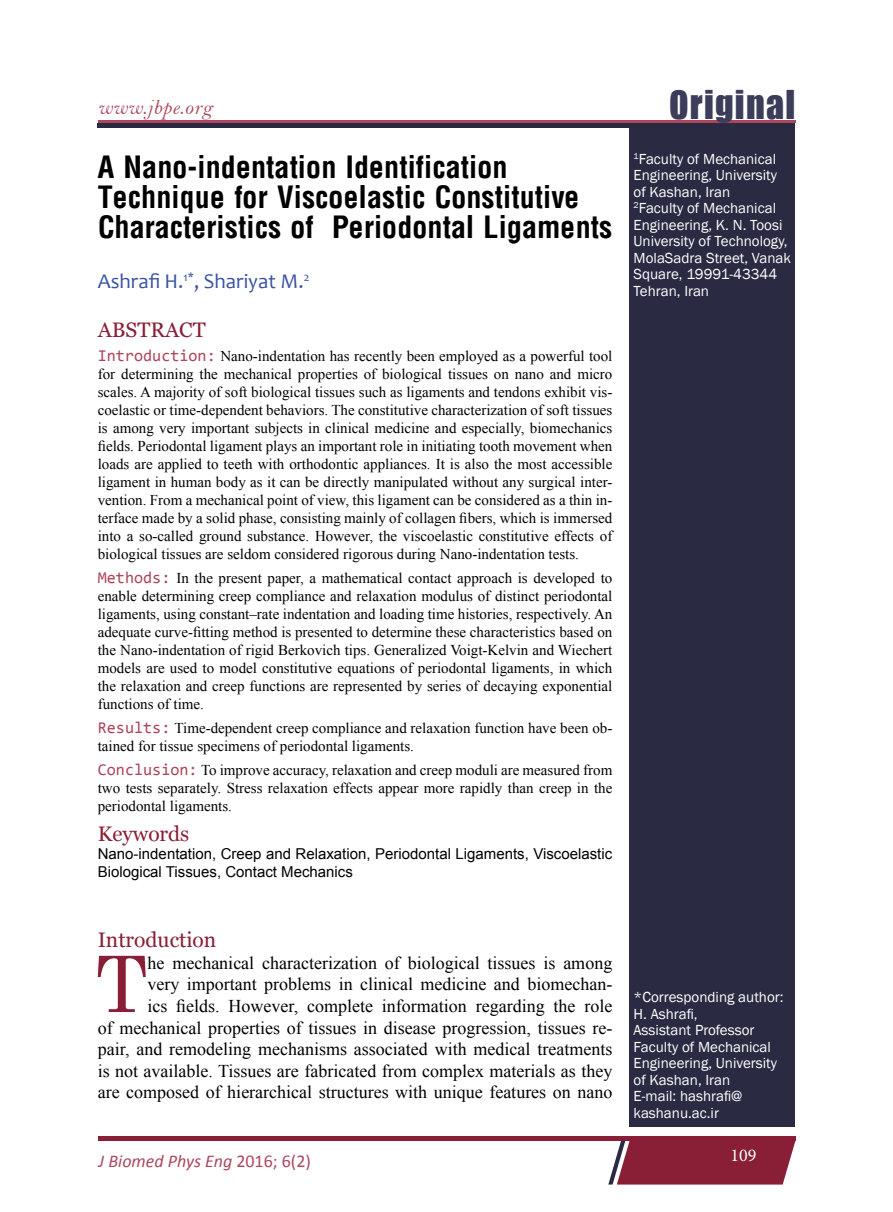
<style>
.page{position:relative;width:893px;height:1212px;background:#fff}
.page>*{position:absolute;margin:0;border:0;box-sizing:border-box;transform-origin:0 0}
.t1{font:77.85px "Century Schoolbook";color:#891f36}
.t2{font:40.5px "Billboard";letter-spacing:.03em;color:#3c3d5b}
.t3{font:700 30px/30px "Arena Condensed";color:#000}
.t4{font:21px "Georgia";color:#891f36}
.t5{font:21px "Candara";color:#3a53a4}
.t6{font:21px "Bell MT Italic";letter-spacing:.03em;color:#ad465c}
.t7{font:18px/21.6px "Times New Roman";color:#000;text-align:right}
.t8{font:italic 18px "Calibri";color:#ad465c}
.t9{font:18px "Minion Pro";color:#fff}
.t10{font:15px/18px "Times New Roman";color:#000;text-align:justify}
.t11{font:15px/16.5px "Franklin Gothic";color:#fff}
.t12{font:15px/18px "Arial";color:#000}
.s1{font-family:"Consolas";font-size:16.5px;color:#ae455b}
.s2{font-family:"Consolas";font-size:16.5px;color:#ad465c}
.s3{font-style:normal}
</style>
<div class="page">
<div style="left:98px;top:1136px;width:697px;height:5px;background:#891f36"></div>
<svg style="left:608px;top:1141px;width:187px;height:43px;background:#913348"></svg>
<hr style="left:98px;top:120px;width:698px;height:2px;background:#ad465c">
<div style="left:629px;top:126px;width:166px;height:1001px;background:#2a2a42"></div>
<div style="left:98px;top:123px;width:697px;height:5px;background:#2a2a42"></div>
<h3 class="t6" style="left:98px;top:94px;width:116px">www.jbpe.org</h3>
<h3 class="t3" style="left:98px;top:152px;width:516px">A Nano-indentation Identification<br>Technique for Viscoelastic Constitutive<br>Characteristics of Periodontal Ligaments</h3>
<h3 class="t5" style="left:98px;top:268px;width:213px">Ashrafi H.<sup>1*</sup>, Shariyat M.<sup>2</sup></h3>
<h3 class="t4" style="left:98px;top:317px;width:109px">ABSTRACT</h3>
<p class="t10" style="left:98px;top:347px;width:516px"><span class="s1">Introduction:</span> Nano-indentation has recently been employed as a powerful tool for determining the mechanical properties of biological tissues on nano and micro scales. A majority of soft biological tissues such as ligaments and tendons exhibit vis&shy;coelastic or time-dependent behaviors. The constitutive characterization of soft tissues is among very important subjects in clinical medicine and especially, biomechanics fields. Periodontal ligament plays an important role in initiating tooth movement when loads are applied to teeth with orthodontic appliances. It is also the most accessible ligament in human body as it can be directly manipulated without any surgical inter&shy;vention. From a mechanical point of view, this ligament can be considered as a thin in&shy;terface made by a solid phase, consisting mainly of collagen fibers, which is immersed into a so-called ground substance. However, the viscoelastic constitutive effects of biological tissues are seldom considered rigorous during Nano-indentation tests.</p>
<p class="t10" style="left:98px;top:569px;width:516px"><span class="s1">Methods:</span> In the present paper, a mathematical contact approach is developed to enable determining creep compliance and relaxation modulus of distinct periodontal ligaments, using constant–rate indentation and loading time histories, respectively. An adequate curve-fitting method is presented to determine these characteristics based on the Nano-indentation of rigid Berkovich tips. Generalized Voigt-Kelvin and Wiechert models are used to model constitutive equations of periodontal ligaments, in which the relaxation and creep functions are represented by series of decaying exponential functions of time.</p>
<p class="t10" style="left:98px;top:719px;width:516px"><span class="s2">Results:</span> Time-dependent creep compliance and relaxation function have been ob&shy;tained for tissue specimens of periodontal ligaments.</p>
<p class="t10" style="left:98px;top:761px;width:516px"><span class="s2">Conclusion:</span> To improve accuracy, relaxation and creep moduli are measured from two tests separately. Stress relaxation effects appear more rapidly than creep in the periodontal ligaments.</p>
<h3 class="t4" style="left:98px;top:821px;width:93px">Keywords</h3>
<p class="t12" style="left:98px;top:844px;width:516px">Nano-indentation, Creep and Relaxation, Periodontal Ligaments, Viscoelastic<br>Biological Tissues, Contact Mechanics</p>
<h2 class="t2" style="left:669px;top:83px;width:128px">Original</h2>
<p class="t11" style="left:634px;top:151px;width:159px"><sup>1</sup>Faculty of Mechanical<br>Engineering, University of Kashan, Iran<br><sup>2</sup>Faculty of Mechanical<br>Engineering, K. N. Toosi<br>University of Technology,<br>MolaSadra Street, Vanak<br>Square, 19991-43344<br>Tehran, Iran</p>
<h3 class="t4" style="left:98px;top:927px;width:120px">Introduction</h3>
<h1 class="t1" style="left:96px;top:935px;width:53px">T</h1>
<p class="t7" style="left:98px;top:952px;width:516px">he mechanical characterization of biological tissues is among<br>very important problems in clinical medicine and biomechan-<br>ics fields. However, complete information regarding the role<br>of mechanical properties of tissues in disease progression, tissues re&shy;pair, and remodeling mechanisms associated with medical treatments is not available. Tissues are fabricated from complex materials as they are composed of hierarchical structures with unique features on nano</p>
<p class="t8" style="left:99px;top:1148px;width:214px">J Biomed Phys Eng <span class="s3">2016; 6(2)</span></p>
<p class="t11" style="left:634px;top:989px;width:151px">*Corresponding author:<br>H. Ashrafi,<br>Assistant Professor<br>Faculty of Mechanical<br>Engineering, University of Kashan, Iran<br>E-mail: hashrafi@ kashanu.ac.ir</p>
<p class="t9" style="left:730px;top:1143px;width:27px">109</p>
</div>
